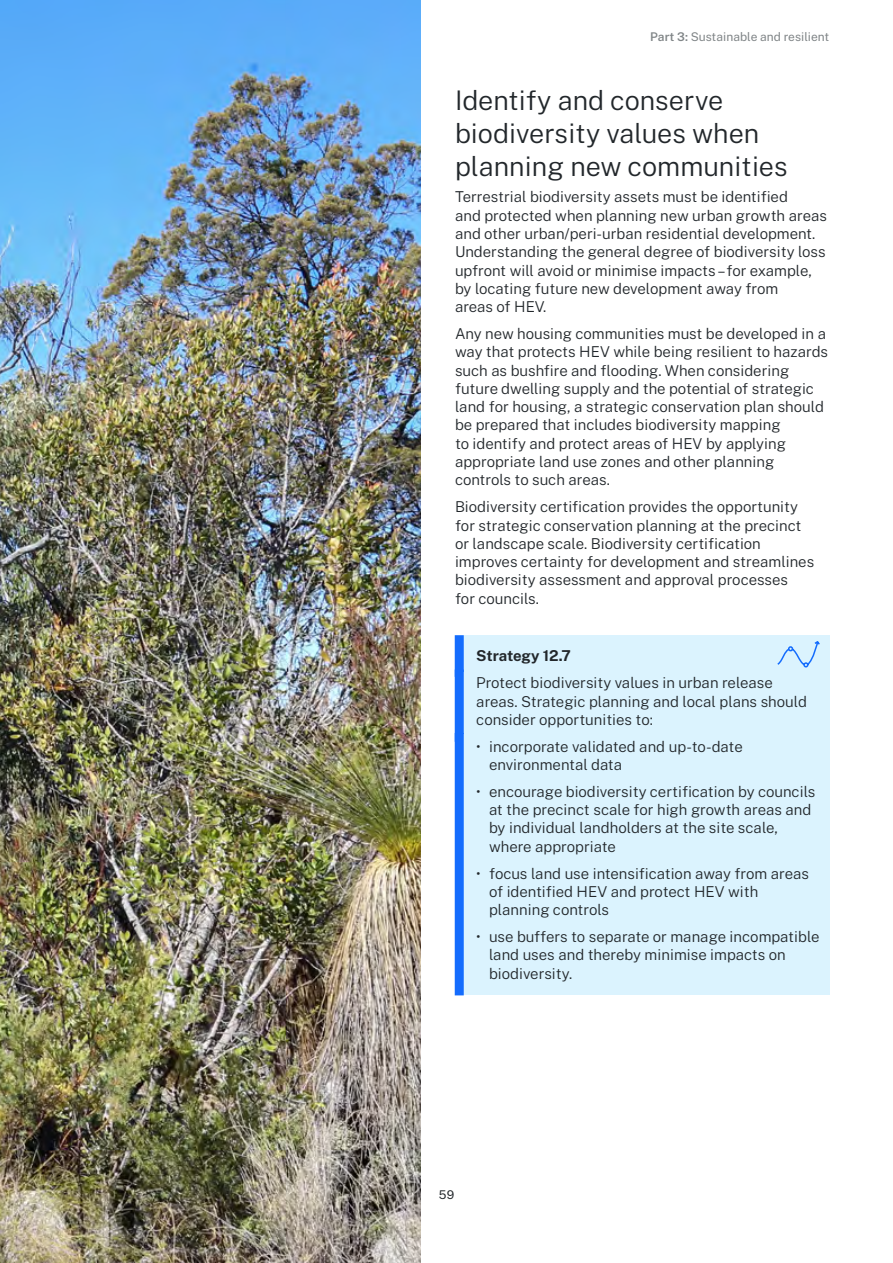
<style>
.page{position:relative;width:893px;height:1263px;background:#fff}
.page>*{position:absolute;margin:0;border:0;box-sizing:border-box;transform-origin:0 0}
.Heading_2{font:300 27px/33px "Public Sans";color:#22272b}
.Body{font:300 15px/18.3px "Public Sans";color:#22272b}
.STRATEGY-body_15mm_m{font:300 15px/18.3px "Public Sans";color:#22272b}
.STRATEGY-heading_15m{font:700 15px "Public Sans";letter-spacing:-.005em;color:#22272b}
.t1{font:12px "Public Sans";color:#808587}
.t2{font:12px "Public Sans";color:#22272b}
.s1{font-weight:600}
</style>
<div class="page">
<img style="left:0;top:0;width:421px;height:1263px">
<div style="left:455px;top:635px;width:374px;height:42px;background:#dbf3fe"></div>
<div style="left:455px;top:635px;width:9px;height:42px;background:#146cfd"></div>
<div style="left:455px;top:672px;width:374px;height:70px;background:#dbf3fe"></div>
<div style="left:455px;top:669px;width:9px;height:73px;background:#146cfd"></div>
<div style="left:455px;top:734px;width:374px;height:261px;background:#dbf3fe"></div>
<div style="left:455px;top:733px;width:9px;height:262px;background:#146cfd"></div>
<svg style="left:777px;top:641px;width:43px;height:27px"></svg>
<p class="t1" style="left:650px;top:28px;width:180px"><span class="s1">Part 3:</span> Sustainable and resilient</p>
<h2 class="Heading_2" style="left:455px;top:82px;width:334px">Identify and conserve biodiversity values when planning new communities</h2>
<p class="Body" style="left:455px;top:187px;width:373px">Terrestrial biodiversity assets must be identified<br>and protected when planning new urban growth areas and other urban/peri-urban residential development.<br>Understanding the general degree of biodiversity loss upfront will avoid or minimise impacts – for example, by locating future new development away from<br>areas of HEV.</p>
<p class="Body" style="left:455px;top:323px;width:375px">Any new housing communities must be developed in a way that protects HEV while being resilient to hazards such as bushfire and flooding. When considering future dwelling supply and the potential of strategic land for housing, a strategic conservation plan should be prepared that includes biodiversity mapping<br>to identify and protect areas of HEV by applying appropriate land use zones and other planning controls to such areas.</p>
<p class="Body" style="left:455px;top:497px;width:361px">Biodiversity certification provides the opportunity for strategic conservation planning at the precinct or landscape scale. Biodiversity certification improves certainty for development and streamlines biodiversity assessment and approval processes<br>for councils.</p>
<p class="STRATEGY-heading_15m" style="left:476px;top:645px;width:96px">Strategy 12.7</p>
<p class="STRATEGY-body_15mm_m" style="left:476px;top:673px;width:332px">Protect biodiversity values in urban release areas. Strategic planning and local plans should consider opportunities to:</p>
<p class="Body" style="left:489px;top:736px;width:255px;text-indent:-13px">• incorporate validated and up-to-date environmental data</p>
<p class="Body" style="left:489px;top:781px;width:328px;text-indent:-13px">• encourage biodiversity certification by councils at the precinct scale for high growth areas and by individual landholders at the site scale, where appropriate</p>
<p class="Body" style="left:489px;top:863px;width:321px;text-indent:-13px">• focus land use intensification away from areas of identified HEV and protect HEV with planning controls</p>
<p class="Body" style="left:489px;top:926px;width:332px;text-indent:-13px">• use buffers to separate or manage incompatible land uses and thereby minimise impacts on biodiversity.</p>
<p class="t2" style="left:439px;top:1186px;width:17px">59</p>
</div>
